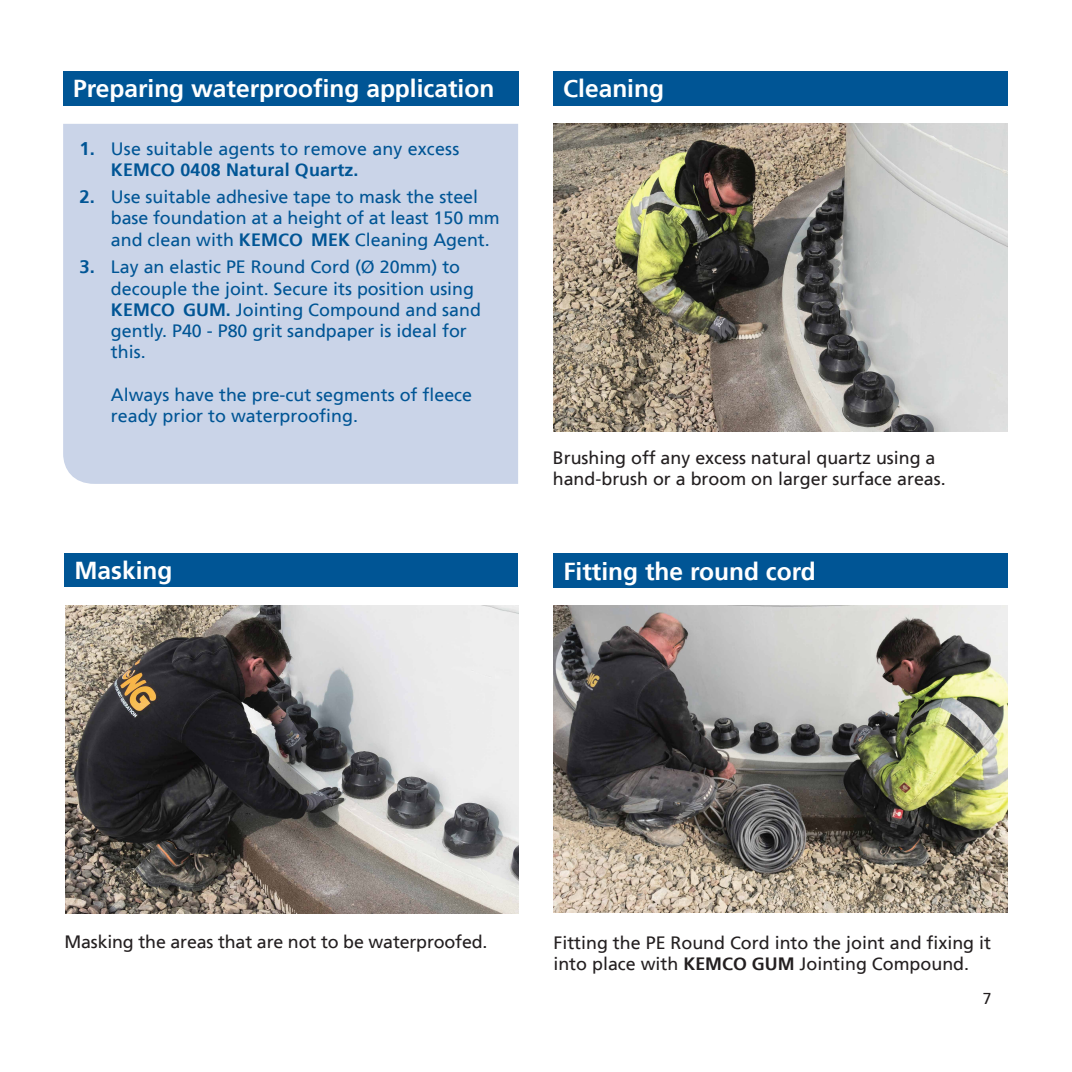
<style>
.page{position:relative;width:1072px;height:1072px;background:#fff}
.page>*{position:absolute;margin:0;border:0;box-sizing:border-box;transform-origin:0 0}
.t1{font:700 24.5px "Frutiger CE";color:#fff}
.t2{font:17.85px/21.2px "Frutiger CE";color:#005595}
.t3{font:17.85px/21.3px "Frutiger CE";color:#231f20}
.t4{font:15.75px "Frutiger CE";color:#231f20}
.s1{font-weight:700;font-size:18.38px}
.s2{font-weight:700}
</style>
<div class="page">
<div style="left:63px;top:124px;width:455px;height:360px;background:#cad4e8"></div>
<div style="left:64px;top:553px;width:454px;height:34px;background:#005595"></div>
<img style="left:65px;top:605px;width:453px;height:308px">
<img style="left:553px;top:124px;width:454px;height:307px">
<img style="left:553px;top:605px;width:454px;height:308px">
<div style="left:553px;top:71px;width:454px;height:34px;background:#005595"></div>
<div style="left:63px;top:71px;width:455px;height:34px;background:#005595"></div>
<div style="left:553px;top:553px;width:454px;height:35px;background:#005595"></div>
<h1 class="t1" style="left:73px;top:74px;width:423px">Preparing waterproofing application</h1>
<h1 class="t1" style="left:563px;top:74px;width:102px">Cleaning</h1>
<p class="t2" style="left:111px;top:138px;width:350px;text-indent:-32px"><span class="s1">1.</span> Use suitable agents to remove any excess<br><span class="s2">KEMCO 0408 Natural Quartz.</span></p>
<p class="t2" style="left:111px;top:186px;width:390px;text-indent:-32px"><span class="s1">2.</span> Use suitable adhesive tape to mask the steel base foundation at a height of at least 150 mm and clean with <span class="s2">KEMCO MEK</span> Cleaning Agent.</p>
<p class="t2" style="left:111px;top:256px;width:371px;text-indent:-31px"><span class="s1">3.</span> Lay an elastic PE Round Cord (Ø 20mm) to decouple the joint. Secure its position using <span class="s2">KEMCO GUM.</span> Jointing Compound and sand gently. P40 - P80 grit sandpaper is ideal for this.</p>
<p class="t2" style="left:111px;top:384px;width:363px">Always have the pre-cut segments of fleece ready prior to waterproofing.</p>
<h1 class="t1" style="left:74px;top:556px;width:99px">Masking</h1>
<p class="t3" style="left:553px;top:447px;width:394px">Brushing off any excess natural quartz using a hand-brush or a broom on larger surface areas.</p>
<h1 class="t1" style="left:563px;top:557px;width:254px">Fitting the round cord</h1>
<p class="t3" style="left:64px;top:930px;width:424px">Masking the areas that are not to be waterproofed.</p>
<p class="t3" style="left:553px;top:932px;width:439px">Fitting the PE Round Cord into the joint and fixing it into place with <span class="s2">KEMCO GUM</span> Jointing Compound.</p>
<p class="t4" style="left:982px;top:989px;width:10px">7</p>
</div>
